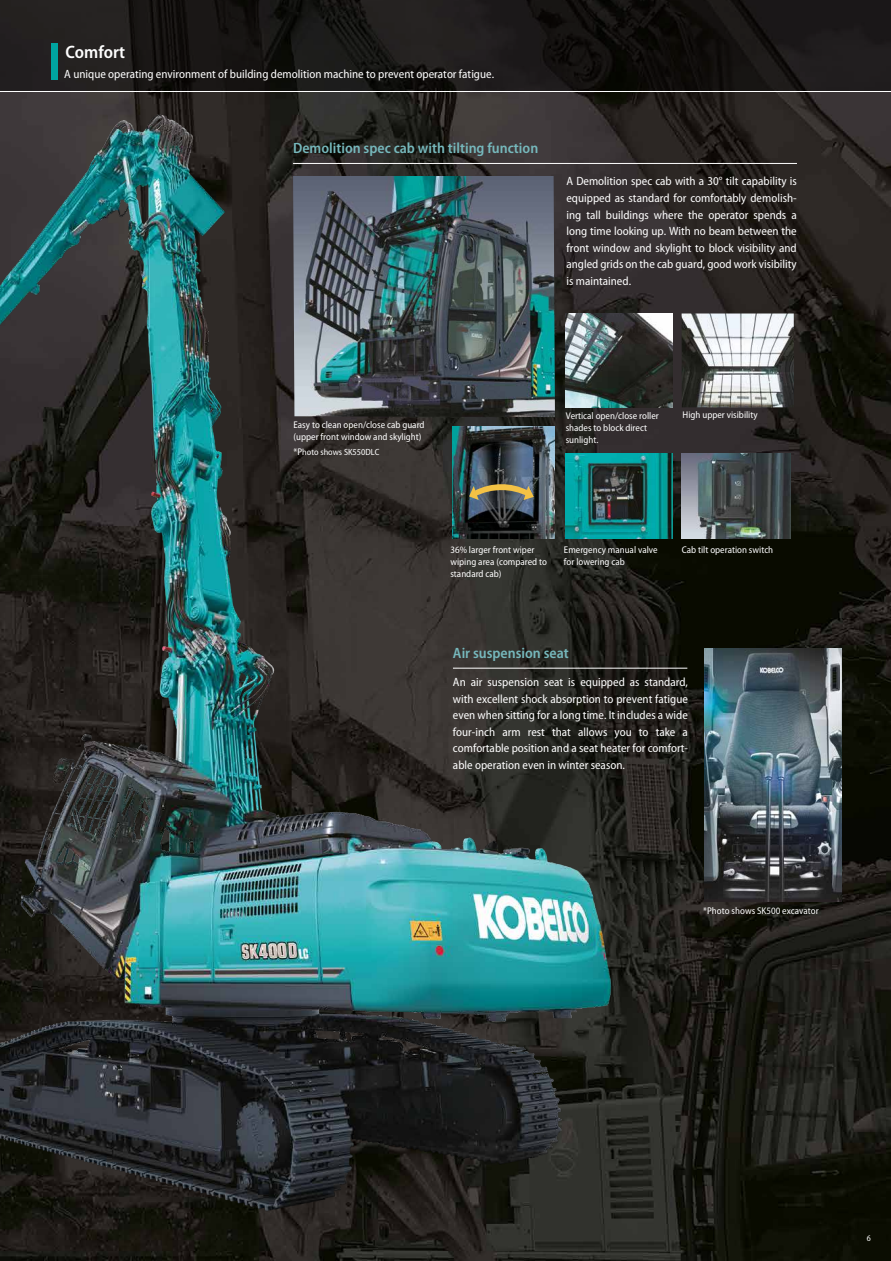
<style>
.page{position:relative;width:891px;height:1261px;background:#fff}
.page>*{position:absolute;margin:0;border:0;box-sizing:border-box;transform-origin:0 0}
.t1{font:600 semi-condensed 18px "Myriad Pro";color:#fff}
.t2{font:600 semi-condensed 15px "Myriad Pro";color:#76b8bc}
.t3{font:semi-condensed 12px/16.5px "Myriad Pro";color:#fff;text-align:justify}
.t4{font:semi-condensed 9.75px/12px "Myriad Pro";color:#fff}
.t5{font:semi-condensed 9px "Myriad Pro";color:#fff}
.t6{font:semi-condensed 8.55px "Myriad Pro";color:#fff}
.s1{font-size:9.75px}
</style>
<div class="page">
<img style="left:0;top:92px;width:890px;height:1168px">
<img style="left:681px;top:453px;width:109px;height:86px">
<img style="left:640px;top:453px;width:32px;height:86px">
<img style="left:681px;top:313px;width:112px;height:94px">
<img style="left:640px;top:313px;width:32px;height:94px">
<svg style="left:0;top:0;width:890px;height:91px;background:#191716"></svg>
<img style="left:0;top:81px;width:640px;height:1151px">
<div style="left:51px;top:43px;width:7px;height:36px;background:#00a4a0"></div>
<hr style="left:453px;top:667px;width:234px;height:1px;background:#fff">
<hr style="left:293px;top:163px;width:503px;height:1px;background:#fff">
<img style="left:704px;top:648px;width:137px;height:253px">
<svg style="left:469px;top:482px;width:64px;height:18px"></svg>
<h1 class="t1" style="left:65px;top:41px;width:61px">Comfort</h1>
<p class="t3" style="left:64px;top:66px;width:431px">A unique operating environment of building demolition machine to prevent operator fatigue.</p>
<p class="t2" style="left:293px;top:139px;width:247px">Demolition spec cab with tilting function</p>
<p class="t3" style="left:566px;top:173px;width:232px">A Demolition spec cab with a 30° tilt capability is equipped as standard for comfortably demolish&shy;ing tall buildings where the operator spends a long time looking up. With no beam between the front window and skylight to block visibility and angled grids on the cab guard, good work visibility is maintained.</p>
<p class="t4" style="left:293px;top:419px;width:132px">Easy to clean open/close cab guard (upper front window and skylight)</p>
<p class="t5" style="left:293px;top:447px;width:87px"><span class="s1">*P</span>hoto shows SK550DLC</p>
<p class="t4" style="left:565px;top:409px;width:95px">Vertical open/close roller shades to block direct sunlight.</p>
<p class="t4" style="left:682px;top:408px;width:77px">High upper visibility</p>
<p class="t4" style="left:450px;top:543px;width:98px">36% larger front wiper wiping area (compared to standard cab)</p>
<p class="t4" style="left:564px;top:543px;width:95px">Emergency manual valve</p>
<p class="t4" style="left:681px;top:543px;width:93px">Cab tilt operation switch</p>
<p class="t4" style="left:564px;top:555px;width:62px">for lowering cab</p>
<p class="t2" style="left:453px;top:643px;width:117px">Air suspension seat</p>
<p class="t3" style="left:453px;top:673px;width:236px">An air suspension seat is equipped as standard, with excellent shock absorption to prevent fatigue even when sitting for a long time. It includes a wide four-inch arm rest that allows you to take a comfortable position and a seat heater for comfort&shy;able operation even in winter season.</p>
<p class="t4" style="left:703px;top:904px;width:117px">*Photo shows SK500 excavator</p>
<p class="t6" style="left:866px;top:1232px;width:6px">6</p>
</div>
